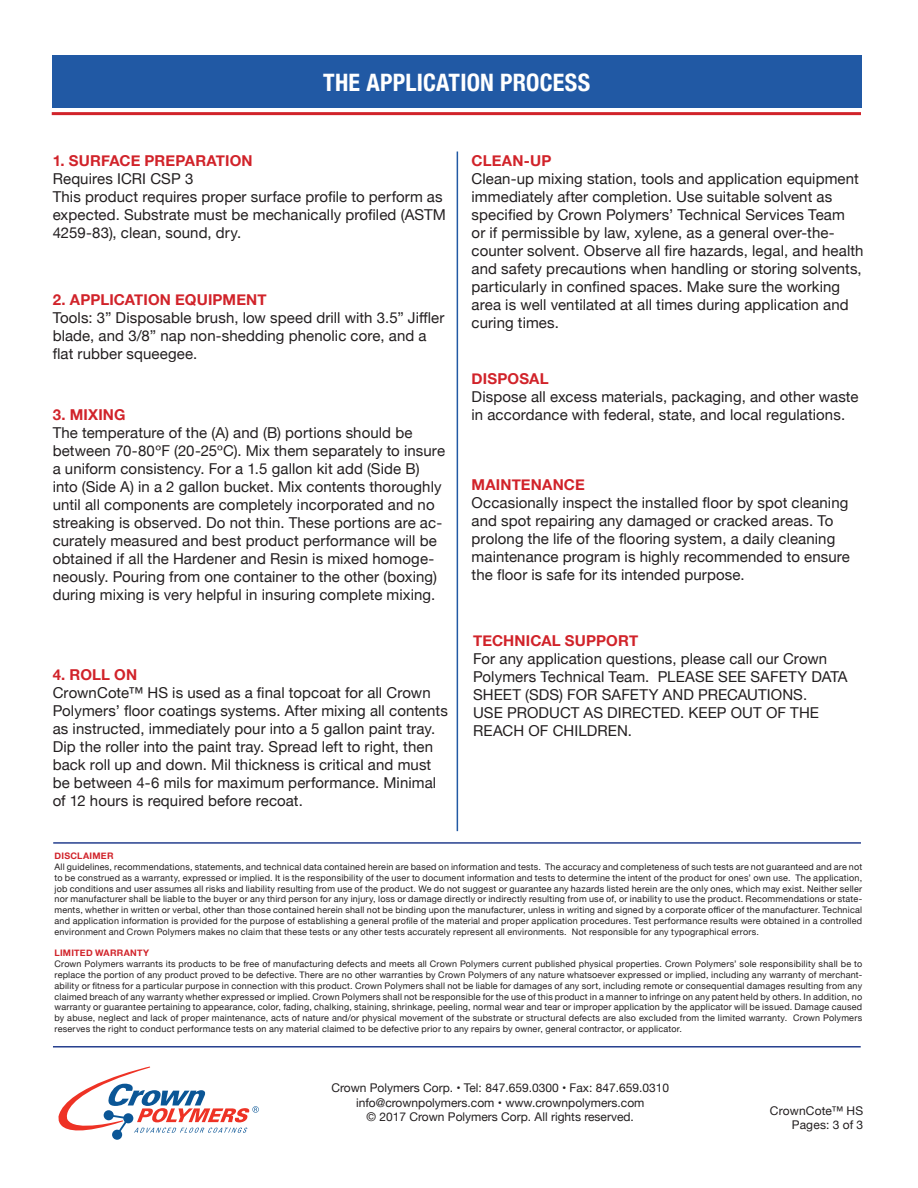
<style>
.page{position:relative;width:918px;height:1188px;background:#fff}
.page>*{position:absolute;margin:0;border:0;box-sizing:border-box;transform-origin:0 0}
.t1{font:700 condensed 24px "Helvetica Neue";letter-spacing:.01em;color:#fff}
.t2{font:15px/18px "Helvetica Neue";letter-spacing:.005em;color:#231f20}
.t3{font:700 15px "Helvetica Neue";letter-spacing:.01em;color:#d1232a}
.t4{font:12px "Helvetica Neue";color:#231f20}
.t5{font:9px/10.8px "Helvetica Neue";letter-spacing:.025em;color:#231f20;text-align:justify}
.t6{font:700 9px "Helvetica Neue";letter-spacing:.03em;color:#d1232a}
</style>
<div class="page">
<div style="left:52px;top:55px;width:809px;height:53px;background:#2159a4"></div>
<hr style="left:52px;top:112px;width:809px;height:3px;background:#d1232a">
<svg style="left:58px;top:1067px;width:201px;height:73px"></svg>
<hr style="left:457px;top:152px;width:1px;height:679px;background:#2159a4">
<hr style="left:53px;top:842px;width:808px;height:2px;background:#253f8e">
<hr style="left:53px;top:1046px;width:808px;height:2px;background:#253f8e">
<p class="t1" style="left:323px;top:62px;width:269px">THE APPLICATION PROCESS</p>
<p class="t3" style="left:53px;top:149px;width:201px">1. SURFACE PREPARATION</p>
<p class="t2" style="left:53px;top:171px;width:142px">Requires ICRI CSP 3</p>
<p class="t2" style="left:53px;top:189px;width:395px">This product requires proper surface profile to perform as expected. Substrate must be mechanically profiled (ASTM<br>4259-83), clean, sound, dry.</p>
<p class="t3" style="left:53px;top:288px;width:215px">2. APPLICATION EQUIPMENT</p>
<p class="t2" style="left:53px;top:309px;width:393px">Tools: 3” Disposable brush, low speed drill with 3.5” Jiffler blade, and 3/8” nap non-shedding phenolic core, and a flat rubber squeegee.</p>
<p class="t3" style="left:53px;top:403px;width:74px">3. MIXING</p>
<p class="t2" style="left:53px;top:425px;width:394px">The temperature of the (A) and (B) portions should be between 70-80ºF (20-25ºC). Mix them separately to insure a uniform consistency. For a 1.5 gallon kit add (Side B) into (Side A) in a 2 gallon bucket. Mix contents thoroughly until all components are completely incorporated and no streaking is observed. Do not thin. These portions are ac&shy;curately measured and best product performance will be obtained if all the Hardener and Resin is mixed homoge&shy;neously. Pouring from one container to the other (boxing) during mixing is very helpful in insuring complete mixing.</p>
<p class="t3" style="left:53px;top:663px;width:86px">4. ROLL ON</p>
<p class="t2" style="left:53px;top:685px;width:397px">CrownCote™ HS is used as a final topcoat for all Crown Polymers’ floor coatings systems. After mixing all contents as instructed, immediately pour into a 5 gallon paint tray.<br>Dip the roller into the paint tray. Spread left to right, then back roll up and down. Mil thickness is critical and must be between 4-6 mils for maximum performance. Minimal of 12 hours is required before recoat.</p>
<p class="t3" style="left:472px;top:149px;width:81px">CLEAN-UP</p>
<p class="t2" style="left:472px;top:171px;width:393px">Clean-up mixing station, tools and application equipment immediately after completion. Use suitable solvent as specified by Crown Polymers’ Technical Services Team<br>or if permissible by law, xylene, as a general over-the&shy;counter solvent. Observe all fire hazards, legal, and health and safety precautions when handling or storing solvents, particularly in confined spaces. Make sure the working area is well ventilated at all times during application and curing times.</p>
<p class="t3" style="left:472px;top:367px;width:79px">DISPOSAL</p>
<p class="t2" style="left:472px;top:388px;width:388px">Dispose all excess materials, packaging, and other waste in accordance with federal, state, and local regulations.</p>
<p class="t3" style="left:472px;top:473px;width:115px">MAINTENANCE</p>
<p class="t2" style="left:472px;top:495px;width:380px">Occasionally inspect the installed floor by spot cleaning and spot repairing any damaged or cracked areas. To prolong the life of the flooring system, a daily cleaning maintenance program is highly recommended to ensure the floor is safe for its intended purpose.</p>
<p class="t3" style="left:473px;top:629px;width:167px">TECHNICAL SUPPORT</p>
<p class="t2" style="left:473px;top:650px;width:376px">For any application questions, please call our Crown<br>Polymers Technical Team. PLEASE SEE SAFETY DATA<br>SHEET (SDS) FOR SAFETY AND PRECAUTIONS.</p>
<p class="t2" style="left:473px;top:704px;width:347px">USE PRODUCT AS DIRECTED. KEEP OUT OF THE<br>REACH OF CHILDREN.</p>
<p class="t6" style="left:54px;top:849px;width:61px">DISCLAIMER</p>
<p class="t5" style="left:54px;top:862px;width:809px">All guidelines, recommendations, statements, and technical data contained herein are based on information and tests. The accuracy and completeness of such tests are not guaranteed and are not to be construed as a warranty, expressed or implied. It is the responsibility of the user to document information and tests to determine the intent of the product for ones’ own use. The application, job conditions and user assumes all risks and liability resulting from use of the product. We do not suggest or guarantee any hazards listed herein are the only ones, which may exist. Neither seller nor manufacturer shall be liable to the buyer or any third person for any injury, loss or damage directly or indirectly resulting from use of, or inability to use the product. Recommendations or state&shy;ments, whether in written or verbal, other than those contained herein shall not be binding upon the manufacturer, unless in writing and signed by a corporate officer of the manufacturer. Technical and application information is provided for the purpose of establishing a general profile of the material and proper application procedures. Test performance results were obtained in a controlled environment and Crown Polymers makes no claim that these tests or any other tests accurately represent all environments. Not responsible for any typographical errors.</p>
<p class="t6" style="left:54px;top:946px;width:96px">LIMITED WARRANTY</p>
<p class="t5" style="left:54px;top:959px;width:809px">Crown Polymers warrants its products to be free of manufacturing defects and meets all Crown Polymers current published physical properties. Crown Polymers’ sole responsibility shall be to replace the portion of any product proved to be defective. There are no other warranties by Crown Polymers of any nature whatsoever expressed or implied, including any warranty of merchant&shy;ability or fitness for a particular purpose in connection with this product. Crown Polymers shall not be liable for damages of any sort, including remote or consequential damages resulting from any claimed breach of any warranty whether expressed or implied. Crown Polymers shall not be responsible for the use of this product in a manner to infringe on any patent held by others. In addition, no warranty or guarantee pertaining to appearance, color, fading, chalking, staining, shrinkage, peeling, normal wear and tear or improper application by the applicator will be issued. Damage caused by abuse, neglect and lack of proper maintenance, acts of nature and/or physical movement of the substrate or structural defects are also excluded from the limited warranty. Crown Polymers reserves the right to conduct performance tests on any material claimed to be defective prior to any repairs by owner, general contractor, or applicator.</p>
<p class="t4" style="left:331px;top:1079px;width:339px">Crown Polymers Corp. • Tel: 847.659.0300 • Fax: 847.659.0310</p>
<p class="t4" style="left:356px;top:1094px;width:290px">info@crownpolymers.com • www.crownpolymers.com</p>
<p class="t4" style="left:367px;top:1108px;width:269px">© 2017 Crown Polymers Corp. All rights reserved.</p>
<p class="t4" style="left:770px;top:1102px;width:95px">CrownCote™ HS</p>
<p class="t4" style="left:792px;top:1116px;width:73px">Pages: 3 of 3</p>
</div>
